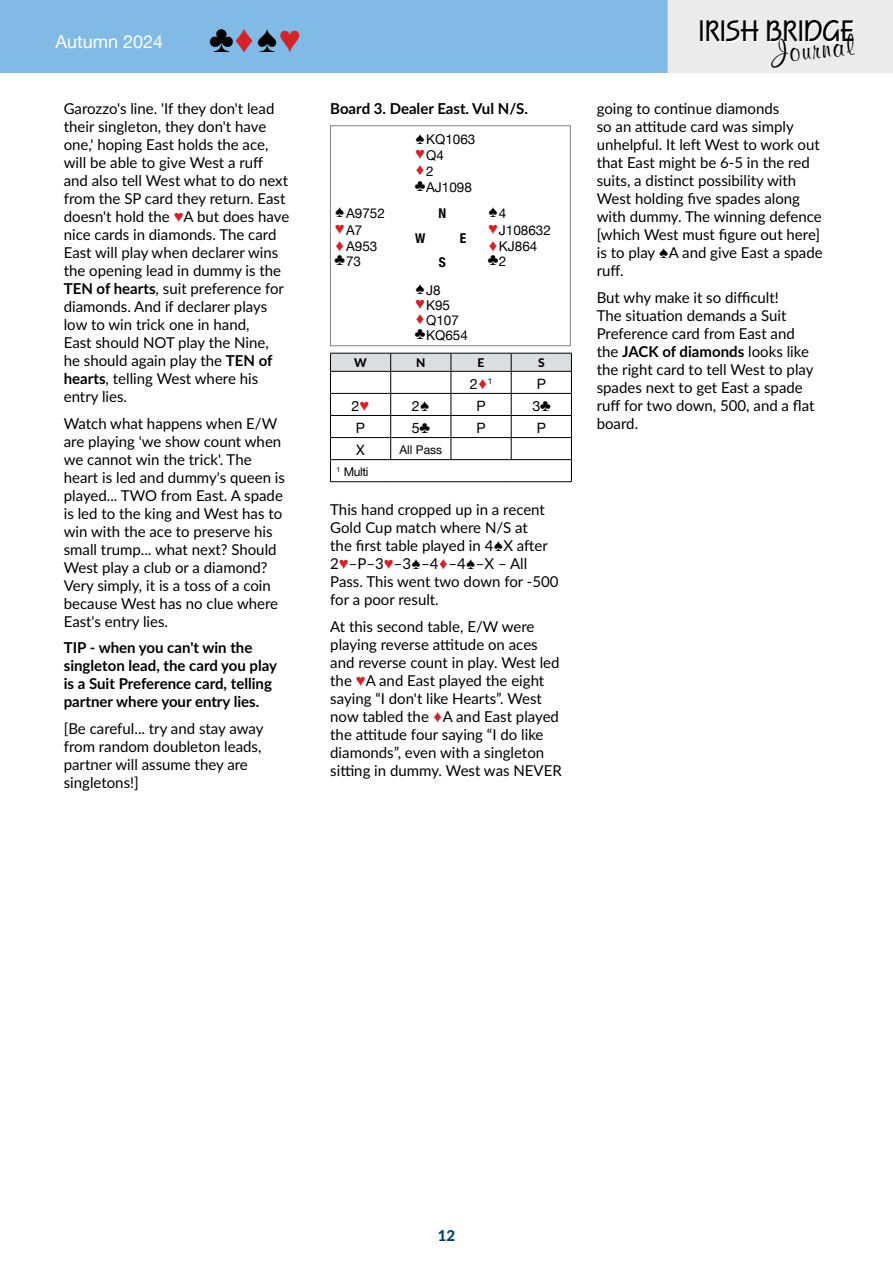
<style>
.page{position:relative;width:893px;height:1263px;background:#fff}
.page>*{position:absolute;margin:0;border:0;box-sizing:border-box;transform-origin:0 0}
.t1{font:700 30.6px "Squire D";color:#000101}
.t2{font:700 30.6px "Murray Hill BT";color:#000}
.t3{font:18px "Helvetica Neue";color:#fff}
.t4{font:16.5px "Andale Mono";color:#000}
.t5{font:16.5px "Andale Mono";color:#d2232a}
.t6{font:15px/18px "Lato";color:#000}
.t7{font:700 15px/18px "Lato";color:#000}
.t8{font:800 15px "Lato";color:#003d75}
.t9{font:14.25px "Helvetica Neue";color:#000}
.t10{font:13.5px/15.1px "Helvetica Neue";color:#000}
.t11{font:700 condensed 13.5px "Helvetica Neue";color:#000}
.t12{font:12px "Helvetica Neue";color:#000}
.t13{font:800 12px "Lato";color:#000}
.s1{font-family:"Andale Mono";font-size:38.1px;color:#000}
.s2{font-family:"Andale Mono";font-size:38.1px;color:#d2232a}
.s3{font-family:"Andale Mono";font-size:16.5px;color:#d2232a}
.s4{font-weight:700}
.s5{font-family:"Andale Mono";font-size:16.5px}
.s6{font-family:"Helvetica Neue";font-size:13.5px;color:#000}
.s7{font-family:"Helvetica Neue";font-size:13.5px}
</style>
<div class="page">
<div style="left:0;top:0;width:892px;height:73px;background:#80bae5"></div>
<div style="left:668px;top:0;width:225px;height:73px;background:#ebebec"></div>
<div style="left:702px;top:22px;width:153px;height:21px;background:linear-gradient(to right,#f2f2f2,#f2f2f3)"></div>
<div style="left:330px;top:126px;width:240px;height:220px;border:1px solid #808285"></div>
<svg style="left:330px;top:353px;width:242px;height:128px"></svg>
<hr style="left:330px;top:481px;width:61px;height:1px;background:#000">
<hr style="left:391px;top:481px;width:60px;height:1px;background:#000">
<hr style="left:451px;top:481px;width:60px;height:1px;background:#000">
<hr style="left:511px;top:481px;width:61px;height:1px;background:#000">
<p class="t3" style="left:56px;top:28px;width:247px">Autumn 2024 <span class="s1">♣</span><span class="s2">♦</span><span class="s1">♠</span><span class="s2">♥</span></p>
<p class="t6" style="left:64px;top:99px;width:227px">Garozzo's line. 'If they don't lead their singleton, they don't have one,' hoping East holds the ace, will be able to give West a ruff and also tell West what to do next from the SP card they return. East doesn't hold the <span class="s3">♥</span>A but does have nice cards in diamonds. The card<br>East will play when declarer wins the opening lead in dummy is the<br><span class="s4">TEN of hearts</span>, suit preference for diamonds. And if declarer plays low to win trick one in hand,<br>East should NOT play the Nine,<br>he should again play the <span class="s4">TEN of hearts</span>, telling West where his entry lies.</p>
<p class="t6" style="left:64px;top:414px;width:223px">Watch what happens when E/W are playing 'we show count when we cannot win the trick'. The heart is led and dummy's queen is played... TWO from East. A spade is led to the king and West has to win with the ace to preserve his small trump... what next? Should<br>West play a club or a diamond?<br>Very simply, it is a toss of a coin because West has no clue where<br>East's entry lies.</p>
<p class="t7" style="left:64px;top:638px;width:215px">TIP - when you can't win the singleton lead, the card you play is a Suit Preference card, telling partner where your entry lies.</p>
<p class="t6" style="left:64px;top:719px;width:201px">[Be careful... try and stay away from random doubleton leads, partner will assume they are singletons!]</p>
<p class="t7" style="left:330px;top:99px;width:199px">Board 3. Dealer East. Vul N/S.</p>
<p class="t10" style="left:415px;top:133px;width:62px"><span class="s5">♠</span>KQ1063 <span class="s3">♥</span>Q4</p>
<p class="t5" style="left:415px;top:159px;width:20px">♦<span class="s6">2</span></p>
<p class="t10" style="left:415px;top:181px;width:58px"><span class="s5">♣</span>AJ1098</p>
<p class="t10" style="left:335px;top:206px;width:52px"><span class="s5">♠</span>A9752</p>
<p class="t11" style="left:438px;top:202px;width:9px">N</p>
<p class="t4" style="left:488px;top:200px;width:20px">♠<span class="s7">4</span></p>
<p class="t10" style="left:335px;top:223px;width:29px"><span class="s3">♥</span>A7</p>
<p class="t11" style="left:415px;top:227px;width:12px">W</p>
<p class="t11" style="left:460px;top:227px;width:8px">E</p>
<p class="t10" style="left:488px;top:223px;width:64px"><span class="s3">♥</span>J108632</p>
<p class="t10" style="left:335px;top:240px;width:44px"><span class="s3">♦</span>A953</p>
<p class="t10" style="left:488px;top:240px;width:51px"><span class="s3">♦</span>KJ864</p>
<p class="t10" style="left:335px;top:255px;width:28px"><span class="s5">♣</span>73</p>
<p class="t11" style="left:439px;top:251px;width:9px">S</p>
<p class="t4" style="left:488px;top:249px;width:20px">♣<span class="s7">2</span></p>
<p class="t10" style="left:415px;top:283px;width:54px"><span class="s5">♠</span>J8 <span class="s3">♥</span>K95 <span class="s3">♦</span>Q107 <span class="s5">♣</span>KQ654</p>
<p class="t13" style="left:354px;top:354px;width:14px">W</p>
<p class="t13" style="left:416px;top:354px;width:11px">N</p>
<p class="t13" style="left:478px;top:354px;width:8px">E</p>
<p class="t13" style="left:538px;top:354px;width:8px">S</p>
<p class="t9" style="left:470px;top:374px;width:24px">2<span class="s3">♦</span><sup>1</sup></p>
<p class="t9" style="left:537px;top:374px;width:11px">P</p>
<p class="t9" style="left:352px;top:396px;width:19px">2<span class="s3">♥</span></p>
<p class="t9" style="left:412px;top:396px;width:19px">2<span class="s5">♠</span></p>
<p class="t9" style="left:476px;top:396px;width:11px">P</p>
<p class="t9" style="left:532px;top:396px;width:19px">3<span class="s5">♣</span></p>
<p class="t9" style="left:356px;top:418px;width:11px">P</p>
<p class="t9" style="left:412px;top:418px;width:19px">5<span class="s5">♣</span></p>
<p class="t9" style="left:476px;top:418px;width:11px">P</p>
<p class="t9" style="left:537px;top:418px;width:11px">P</p>
<p class="t9" style="left:356px;top:440px;width:10px">X</p>
<p class="t12" style="left:399px;top:441px;width:44px">All Pass</p>
<p class="t12" style="left:336px;top:463px;width:34px"><sup>1</sup> Multi</p>
<p class="t6" style="left:330px;top:500px;width:230px">This hand cropped up in a recent<br>Gold Cup match where N/S at<br>the first table played in 4<span class="s5">♠</span>X after<br>2<span class="s3">♥</span>–P–3<span class="s3">♥</span>–3<span class="s5">♠</span>–4<span class="s3">♦</span>–4<span class="s5">♠</span>–X – All<br>Pass. This went two down for -500 for a poor result.</p>
<p class="t6" style="left:330px;top:617px;width:233px">At this second table, E/W were playing reverse attitude on aces and reverse count in play. West led the <span class="s3">♥</span>A and East played the eight saying “I don't like Hearts”. West now tabled the <span class="s3">♦</span>A and East played the attitude four saying “I do like diamonds”, even with a singleton sitting in dummy. West was NEVER</p>
<h1 class="t1" style="left:699px;top:14px;width:157px">IRISH BRIDGE</h1>
<h1 class="t2" style="left:769px;top:34px;width:84px;rotate:-6deg">Journal</h1>
<p class="t6" style="left:597px;top:99px;width:227px">going to continue diamonds<br>so an attitude card was simply unhelpful. It left West to work out that East might be 6-5 in the red suits, a distinct possibility with<br>West holding five spades along with dummy. The winning defence [which West must figure out here] is to play <span class="s5">♠</span>A and give East a spade ruff.</p>
<p class="t6" style="left:597px;top:288px;width:219px">But why make it so difficult!<br>The situation demands a Suit<br>Preference card from East and the <span class="s4">JACK of diamonds</span> looks like the right card to tell West to play spades next to get East a spade ruff for two down, 500, and a flat board.</p>
<p class="t8" style="left:438px;top:1224px;width:19px">12</p>
</div>
